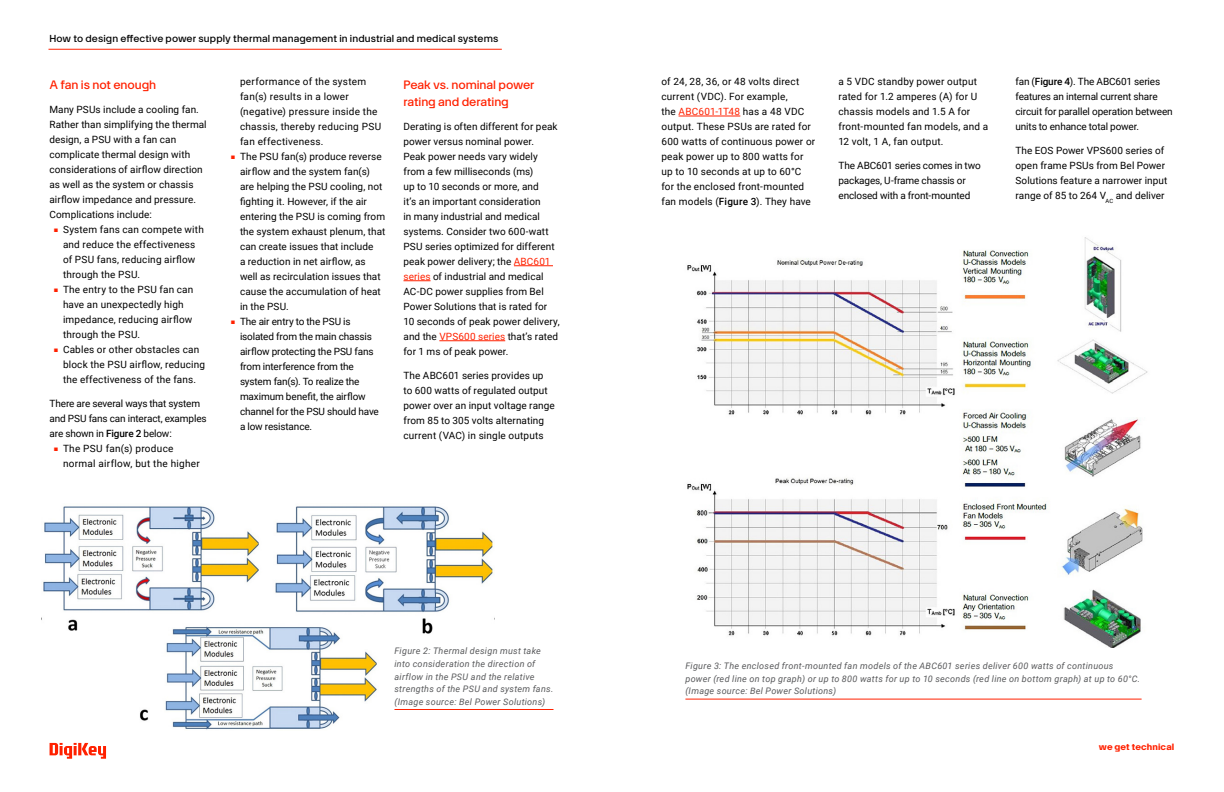
<style>
.page{position:relative;width:1224px;height:792px;background:#fff}
.page>*{position:absolute;margin:0;border:0;box-sizing:border-box;transform-origin:0 0}
.t1{font:12px/16.8px "Digi Key Artex";letter-spacing:-.01em;color:#ff2100}
.t2{font:10px/15px "Roboto";letter-spacing:.005em;color:#000}
.t3{font:10px/15px "Roboto";letter-spacing:-.015em;color:#000}
.t4{font:10px/15px "Roboto";letter-spacing:.025em;color:#000}
.t5{font:10px "Digi Key Artex";letter-spacing:.01em;color:#000}
.t6{font:10px/15px "Roboto";letter-spacing:.03em;color:#000}
.t7{font:italic 9px/12.6px "Roboto";letter-spacing:.03em;color:#58595b}
.t8{font:700 9px "Digi Key Artex";letter-spacing:.015em;color:#ff2100}
.s1{color:#ff2100}
.s2{font-weight:500}
</style>
<div class="page">
<svg style="left:50px;top:743px;width:56px;height:16px"></svg>
<hr style="left:48px;top:49px;width:454px;height:1px;background:#ff2100">
<hr style="left:514px;top:266px;width:39px;height:1px;background:#ff2100">
<svg style="left:404px;top:281px;width:27px;height:1px"></svg>
<hr style="left:439px;top:341px;width:66px;height:1px;background:#ff2100">
<hr style="left:679px;top:116px;width:61px;height:1px;background:#ff2100">
<img style="left:43px;top:506px;width:452px;height:224px">
<img style="left:687px;top:237px;width:461px;height:411px">
<hr style="left:394px;top:709px;width:160px;height:1px;background:#ff2100">
<hr style="left:685px;top:699px;width:457px;height:1px;background:#ff2100">
<p class="t5" style="left:50px;top:32px;width:450px">How to design effective power supply thermal management in industrial and medical systems</p>
<p class="t1" style="left:50px;top:76px;width:108px">A fan is not enough</p>
<p class="t2" style="left:50px;top:102px;width:159px">Many PSUs include a cooling fan.<br>Rather than simplifying the thermal design, a PSU with a fan can complicate thermal design with considerations of airflow direction as well as the system or chassis airflow impedance and pressure.<br>Complications include:</p>
<p class="t2" style="left:63px;top:222px;width:142px;text-indent:-9px"><span class="s1">■</span> System fans can compete with and reduce the effectiveness of PSU fans, reducing airflow through the PSU.</p>
<p class="t2" style="left:63px;top:282px;width:132px;text-indent:-9px"><span class="s1">■</span> The entry to the PSU fan can have an unexpectedly high impedance, reducing airflow through the PSU.</p>
<p class="t2" style="left:63px;top:342px;width:144px;text-indent:-9px"><span class="s1">■</span> Cables or other obstacles can block the PSU airflow, reducing the effectiveness of the fans.</p>
<p class="t3" style="left:50px;top:396px;width:159px">There are several ways that system and PSU fans can interact, examples are shown in <span class="s2">Figure 2</span> below:</p>
<p class="t6" style="left:63px;top:441px;width:138px;text-indent:-9px"><span class="s1">■</span> The PSU fan(s) produce normal airflow, but the higher</p>
<p class="t4" style="left:240px;top:74px;width:143px">performance of the system fan(s) results in a lower (negative) pressure inside the chassis, thereby reducing PSU fan effectiveness.</p>
<p class="t2" style="left:240px;top:149px;width:147px;text-indent:-9px"><span class="s1">■</span> The PSU fan(s) produce reverse airflow and the system fan(s) are helping the PSU cooling, not fighting it. However, if the air entering the PSU is coming from the system exhaust plenum, that can create issues that include<br>a reduction in net airflow, as well as recirculation issues that cause the accumulation of heat in the PSU.</p>
<p class="t3" style="left:240px;top:314px;width:140px;text-indent:-9px"><span class="s1">■</span> The air entry to the PSU is isolated from the main chassis airflow protecting the PSU fans from interference from the system fan(s). To realize the maximum benefit, the airflow channel for the PSU should have a low resistance.</p>
<p class="t1" style="left:404px;top:76px;width:133px">Peak vs. nominal power rating and derating</p>
<p class="t2" style="left:404px;top:119px;width:158px">Derating is often different for peak power versus nominal power.<br>Peak power needs vary widely from a few milliseconds (ms)<br>up to 10 seconds or more, and<br>it’s an important consideration<br>in many industrial and medical systems. Consider two 600-watt<br>PSU series optimized for different peak power delivery; the <span class="s1">ABC601 series</span> of industrial and medical<br>AC-DC power supplies from Bel<br>Power Solutions that is rated for<br>10 seconds of peak power delivery, and the <span class="s1">VPS600 series</span> that’s rated for 1 ms of peak power.</p>
<p class="t2" style="left:404px;top:368px;width:153px">The ABC601 series provides up to 600 watts of regulated output power over an input voltage range from 85 to 305 volts alternating current (VAC) in single outputs</p>
<p class="t7" style="left:394px;top:645px;width:160px">Figure 2: Thermal design must take into consideration the direction of airflow in the PSU and the relative strengths of the PSU and system fans. (Image source: Bel Power Solutions)</p>
<p class="t2" style="left:662px;top:74px;width:155px">of 24, 28, 36, or 48 volts direct current (VDC). For example,<br>the <span class="s1">ABC601-1T48</span> has a 48 VDC output. These PSUs are rated for<br>600 watts of continuous power or peak power up to 800 watts for up to 10 seconds at up to 60°C for the enclosed front-mounted fan models (<span class="s2">Figure 3</span>). They have</p>
<p class="t2" style="left:838px;top:74px;width:151px">a 5 VDC standby power output rated for 1.2 amperes (A) for U chassis models and 1.5 A for front-mounted fan models, and a<br>12 volt, 1 A, fan output.</p>
<p class="t2" style="left:838px;top:158px;width:144px">The ABC601 series comes in two packages, U-frame chassis or enclosed with a front-mounted</p>
<p class="t3" style="left:1015px;top:74px;width:159px">fan (<span class="s2">Figure 4</span>). The ABC601 series features an internal current share circuit for parallel operation between units to enhance total power.</p>
<p class="t2" style="left:1015px;top:143px;width:154px">The EOS Power VPS600 series of open frame PSUs from Bel Power<br>Solutions feature a narrower input range of 85 to 264 V<sub>AC</sub> and deliver</p>
<p class="t7" style="left:685px;top:659px;width:456px">Figure 3: The enclosed front-mounted fan models of the ABC601 series deliver 600 watts of continuous power (red line on top graph) or up to 800 watts for up to 10 seconds (red line on bottom graph) at up to 60°C. (Image source: Bel Power Solutions)</p>
<p class="t8" style="left:1099px;top:740px;width:77px">we get technical</p>
</div>
